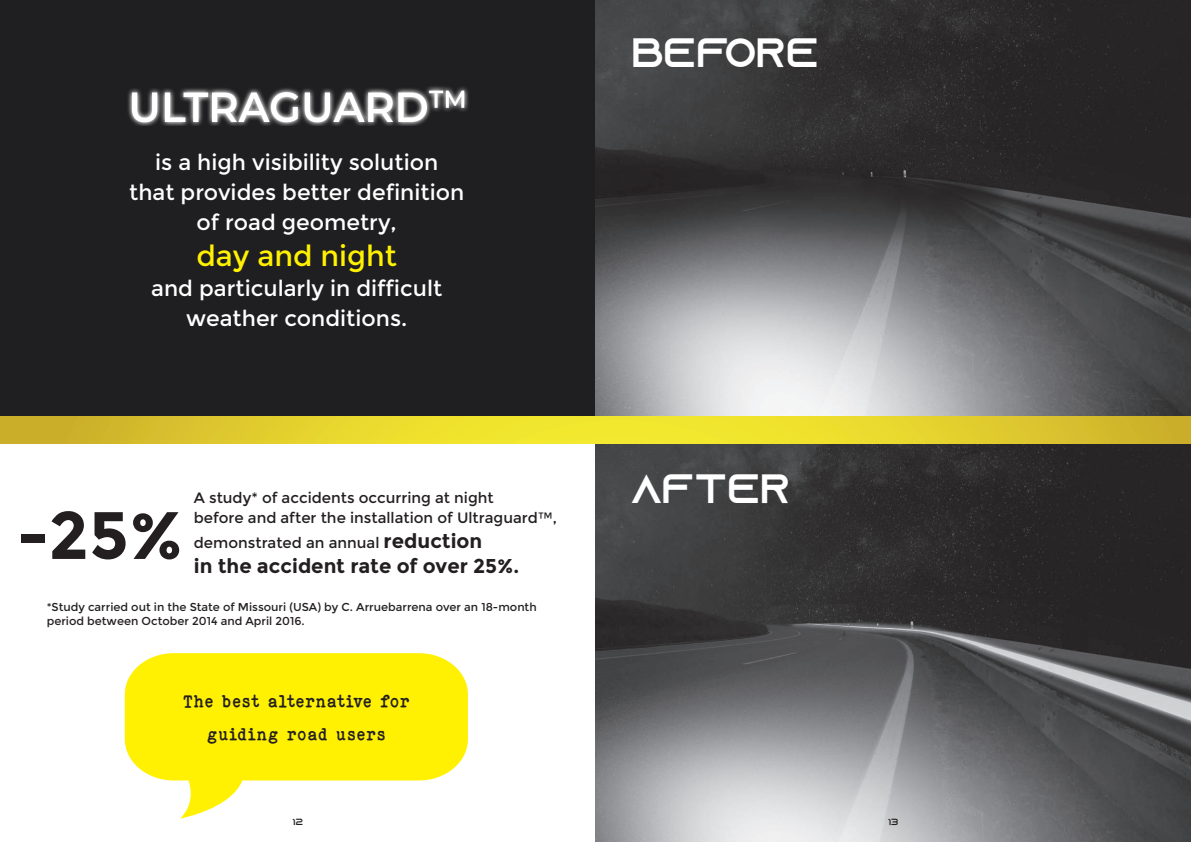
<style>
.page{position:relative;width:1191px;height:842px;background:#fff}
.page>*{position:absolute;margin:0;border:0;box-sizing:border-box;transform-origin:0 0}
.t1{font:700 66.9px "Montserrat";color:#231f20}
.t2{font:41px "Azonix";color:#fff}
.t3{font:29px "Montserrat";color:#fff101}
.t4{font:22px/30px "Montserrat";color:#fff;text-align:center}
.t5{font:700 20px "Montserrat";color:#231f20}
.t6{font:700 18px/33px "ELEGANTTYPEWRITER";color:#231f20;text-align:center}
.t7{font:15px/20px "Montserrat";color:#231f20}
.t8{font:11.4px/13.7px "Montserrat";color:#231f20}
.t9{font:9px "Azonix";color:#231f20}
.s1{font-weight:700;font-size:20px}
</style>
<div class="page">
<div style="left:0;top:0;width:595px;height:416px;background:#1f1e20"></div>
<img style="left:595px;top:444px;width:596px;height:398px">
<img style="left:595px;top:0;width:596px;height:416px">
<svg style="left:0;top:416px;width:1191px;height:28px;background:#e3d02d"></svg>
<svg style="left:125px;top:653px;width:343px;height:166px;fill:#fff101"></svg>
<img style="left:128px;top:86px;width:341px;height:39px">
<p class="t4" style="left:129px;top:147px;width:336px">is a high visibility solution<br>that provides better definition of road geometry,</p>
<h3 class="t3" style="left:196px;top:238px;width:202px">day and night</h3>
<p class="t4" style="left:151px;top:273px;width:293px">and particularly in difficult weather conditions.</p>
<p class="t7" style="left:194px;top:487px;width:365px">A study* of accidents occurring at night<br>before and after the installation of Ultraguard™,</p>
<p class="t7" style="left:194px;top:532px;width:290px">demonstrated an annual <span class="s1">reduction</span></p>
<p class="t5" style="left:194px;top:553px;width:327px">in the accident rate of over 25%.</p>
<p class="t8" style="left:47px;top:601px;width:491px">*Study carried out in the State of Missouri (USA) by C. Arruebarrena over an 18-month period between October 2014 and April 2016.</p>
<h1 class="t1" style="left:17px;top:495px;width:168px">-25%</h1>
<p class="t6" style="left:183px;top:684px;width:228px">The best alternative for guiding road users</p>
<p class="t9" style="left:293px;top:818px;width:12px">12</p>
<h2 class="t2" style="left:631px;top:34px;width:189px">BEFORE</h2>
<h2 class="t2" style="left:631px;top:471px;width:160px">AFTER</h2>
<p class="t9" style="left:888px;top:818px;width:12px">13</p>
</div>
